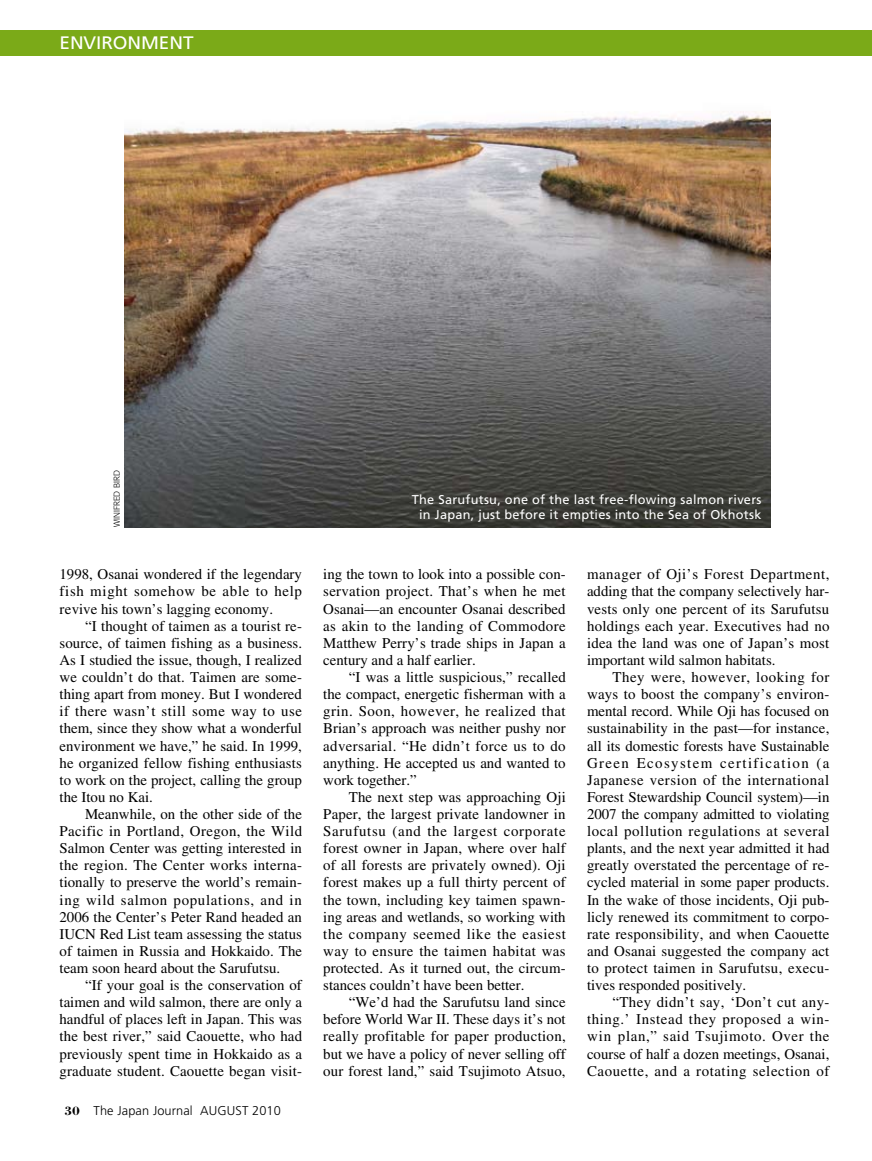
<style>
.page{position:relative;width:872px;height:1161px;background:#fff}
.page>*{position:absolute;margin:0;border:0;box-sizing:border-box;transform-origin:0 0}
.t1{font:18px "Frutiger";letter-spacing:-.005em;color:#fff;scale:1.05 1}
.t2{font:14.85px/17.1px "Times";color:#000;text-align:justify}
.t3{font:12.75px/14.9px "Frutiger";letter-spacing:.02em;color:#fff;text-align:center}
.t4{font:300 12.75px "Frutiger";letter-spacing:.01em;color:#000}
.t5{font:300 8.55px "Formata";letter-spacing:.02em;color:#000}
.s1{font-family:"Bodoni";font-weight:700}
</style>
<div class="page">
<img style="left:124px;top:55px;width:647px;height:472px">
<div style="left:0;top:30px;width:872px;height:25px;background:#7baa18"></div>
<p class="t1" style="left:60px;top:32px;width:129px">ENVIRONMENT</p>
<p class="t5" style="left:112px;top:527px;width:59px;rotate:-90deg">WINIFRED BIRD</p>
<p class="t2" style="left:60px;top:566px;width:244px">1998, Osanai wondered if the legendary fish might somehow be able to help revive his town’s lagging economy.</p>
<p class="t2" style="left:60px;top:617px;width:244px;text-indent:26px">“I thought of taimen as a tourist re&shy;source, of taimen fishing as a business.<br>As I studied the issue, though, I realized we couldn’t do that. Taimen are some&shy;thing apart from money. But I wondered if there wasn’t still some way to use them, since they show what a wonderful environment we have,” he said. In 1999, he organized fellow fishing enthusiasts to work on the project, calling the group the Itou no Kai.</p>
<p class="t2" style="left:60px;top:805px;width:244px;text-indent:26px">Meanwhile, on the other side of the Pacific in Portland, Oregon, the Wild Salmon Center was getting interested in the region. The Center works interna&shy;tionally to preserve the world’s remain&shy;ing wild salmon populations, and in 2006 the Center’s Peter Rand headed an IUCN Red List team assessing the status of taimen in Russia and Hokkaido. The team soon heard about the Sarufutsu.</p>
<p class="t2" style="left:60px;top:976px;width:244px;text-indent:26px">“If your goal is the conservation of taimen and wild salmon, there are only a handful of places left in Japan. This was the best river,” said Caouette, who had previously spent time in Hokkaido as a graduate student. Caouette began visit-</p>
<p class="t4" style="left:64px;top:1103px;width:218px"><span class="s1">30</span> The Japan Journal AUGUST 2010</p>
<p class="t3" style="left:412px;top:492px;width:351px">The Sarufutsu, one of the last free-flowing salmon rivers in Japan, just before it empties into the Sea of Okhotsk</p>
<p class="t2" style="left:323px;top:566px;width:244px">ing the town to look into a possible con&shy;servation project. That’s when he met Osanai—an encounter Osanai described as akin to the landing of Commodore Matthew Perry’s trade ships in Japan a century and a half earlier.</p>
<p class="t2" style="left:323px;top:668px;width:244px;text-indent:26px">“I was a little suspicious,” recalled the compact, energetic fisherman with a grin. Soon, however, he realized that Brian’s approach was neither pushy nor adversarial. “He didn’t force us to do anything. He accepted us and wanted to work together.”</p>
<p class="t2" style="left:323px;top:788px;width:244px;text-indent:26px">The next step was approaching Oji Paper, the largest private landowner in Sarufutsu (and the largest corporate forest owner in Japan, where over half of all forests are privately owned). Oji forest makes up a full thirty percent of the town, including key taimen spawn&shy;ing areas and wetlands, so working with the company seemed like the easiest way to ensure the taimen habitat was protected. As it turned out, the circum&shy;stances couldn’t have been better.</p>
<p class="t2" style="left:323px;top:993px;width:244px;text-indent:26px">“We’d had the Sarufutsu land since before World War II. These days it’s not really profitable for paper production, but we have a policy of never selling off our forest land,” said Tsujimoto Atsuo,</p>
<p class="t2" style="left:587px;top:566px;width:244px">manager of Oji’s Forest Department, adding that the company selectively har&shy;vests only one percent of its Sarufutsu holdings each year. Executives had no idea the land was one of Japan’s most important wild salmon habitats.</p>
<p class="t2" style="left:587px;top:668px;width:244px;text-indent:26px">They were, however, looking for ways to boost the company’s environ&shy;mental record. While Oji has focused on sustainability in the past—for instance, all its domestic forests have Sustainable Green Ecosystem certification (a Japanese version of the international Forest Stewardship Council system)—in 2007 the company admitted to violating local pollution regulations at several plants, and the next year admitted it had greatly overstated the percentage of re&shy;cycled material in some paper products.<br>In the wake of those incidents, Oji pub&shy;licly renewed its commitment to corpo&shy;rate responsibility, and when Caouette and Osanai suggested the company act to protect taimen in Sarufutsu, execu&shy;tives responded positively.</p>
<p class="t2" style="left:587px;top:993px;width:244px;text-indent:26px">“They didn’t say, ‘Don’t cut any&shy;thing.’ Instead they proposed a win&shy;win plan,” said Tsujimoto. Over the course of half a dozen meetings, Osanai, Caouette, and a rotating selection of</p>
</div>
